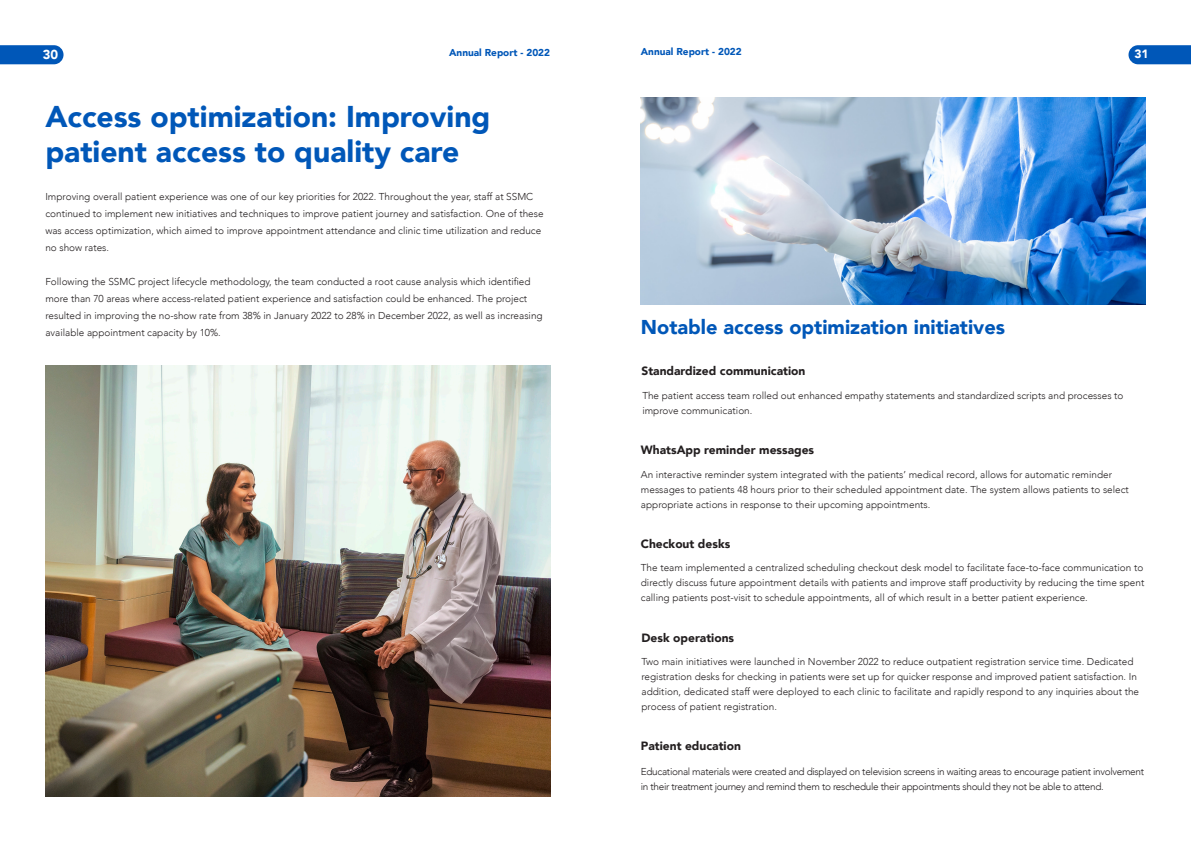
<style>
.page{position:relative;width:1191px;height:842px;background:#fff}
.page>*{position:absolute;margin:0;border:0;box-sizing:border-box;transform-origin:0 0}
.blue_headline{font:900 30px/35px "Avenir";color:#0057b8}
.se_blue_headline{font:900 20px "Avenir";color:#0057b8}
.t1{font:900 13px "Avenir";color:#fff}
.blue_3rd_head{font:900 12px "Avenir";color:#231f20}
.t2{font:900 12px "Avenir";color:#fff}
.blue_pharagraph{font:300 10px/15px "Avenir";color:#231f20}
.blue_pharagraph-2{font:300 10px/15px "Avenir";letter-spacing:-.03em;color:#231f20}
.t3{font:900 10px "Avenir";color:#0057b8}
</style>
<div class="page">
<img style="left:45px;top:366px;width:505px;height:431px">
<img style="left:641px;top:97px;width:504px;height:207px">
<svg style="left:1128px;top:45px;width:63px;height:19px"></svg>
<svg style="left:0;top:45px;width:64px;height:19px"></svg>
<h3 class="t1" style="left:43px;top:44px;width:17px">30</h3>
<p class="t3" style="left:449px;top:44px;width:102px">Annual Report - 2022</p>
<p class="t3" style="left:641px;top:43px;width:102px">Annual Report - 2022</p>
<p class="t2" style="left:1134px;top:44px;width:16px">31</p>
<p class="blue_headline" style="left:45px;top:98px;width:446px">Access optimization: Improving patient access to quality care</p>
<p class="blue_pharagraph" style="left:45px;top:189px;width:500px;line-height:17px">Improving overall patient experience was one of our key priorities for 2022. Throughout the year, staff at SSMC continued to implement new initiatives and techniques to improve patient journey and satisfaction. One of these was access optimization, which aimed to improve appointment attendance and clinic time utilization and reduce no show rates.</p>
<p class="blue_pharagraph" style="left:45px;top:274px;width:499px;line-height:17px">Following the SSMC project lifecycle methodology, the team conducted a root cause analysis which identified more than 70 areas where access-related patient experience and satisfaction could be enhanced. The project resulted in improving the no-show rate from 38% in January 2022 to 28% in December 2022, as well as increasing available appointment capacity by 10%.</p>
<p class="se_blue_headline" style="left:641px;top:310px;width:366px">Notable access optimization initiatives</p>
<p class="blue_3rd_head" style="left:641px;top:360px;width:165px">Standardized communication</p>
<p class="blue_pharagraph" style="left:642px;top:388px;width:482px">The patient access team rolled out enhanced empathy statements and standardized scripts and processes to improve communication.</p>
<p class="blue_3rd_head" style="left:641px;top:440px;width:175px">WhatsApp reminder messages</p>
<p class="blue_pharagraph" style="left:641px;top:467px;width:489px">An interactive reminder system integrated with the patients’ medical record, allows for automatic reminder messages to patients 48 hours prior to their scheduled appointment date. The system allows patients to select appropriate actions in response to their upcoming appointments.</p>
<p class="blue_3rd_head" style="left:641px;top:533px;width:91px">Checkout desks</p>
<p class="blue_pharagraph" style="left:641px;top:560px;width:505px;text-align:justify">The team implemented a centralized scheduling checkout desk model to facilitate face-to-face communication to directly discuss future appointment details with patients and improve staff productivity by reducing the time spent calling patients post-visit to schedule appointments, all of which result in a better patient experience.</p>
<p class="blue_3rd_head" style="left:641px;top:627px;width:94px">Desk operations</p>
<p class="blue_pharagraph" style="left:641px;top:654px;width:499px">Two main initiatives were launched in November 2022 to reduce outpatient registration service time. Dedicated registration desks for checking in patients were set up for quicker response and improved patient satisfaction. In addition, dedicated staff were deployed to each clinic to facilitate and rapidly respond to any inquiries about the process of patient registration.</p>
<p class="blue_3rd_head" style="left:641px;top:736px;width:101px">Patient education</p>
<p class="blue_pharagraph-2" style="left:641px;top:764px;width:505px">Educational materials were created and displayed on television screens in waiting areas to encourage patient involvement in their treatment journey and remind them to reschedule their appointments should they not be able to attend.</p>
</div>
